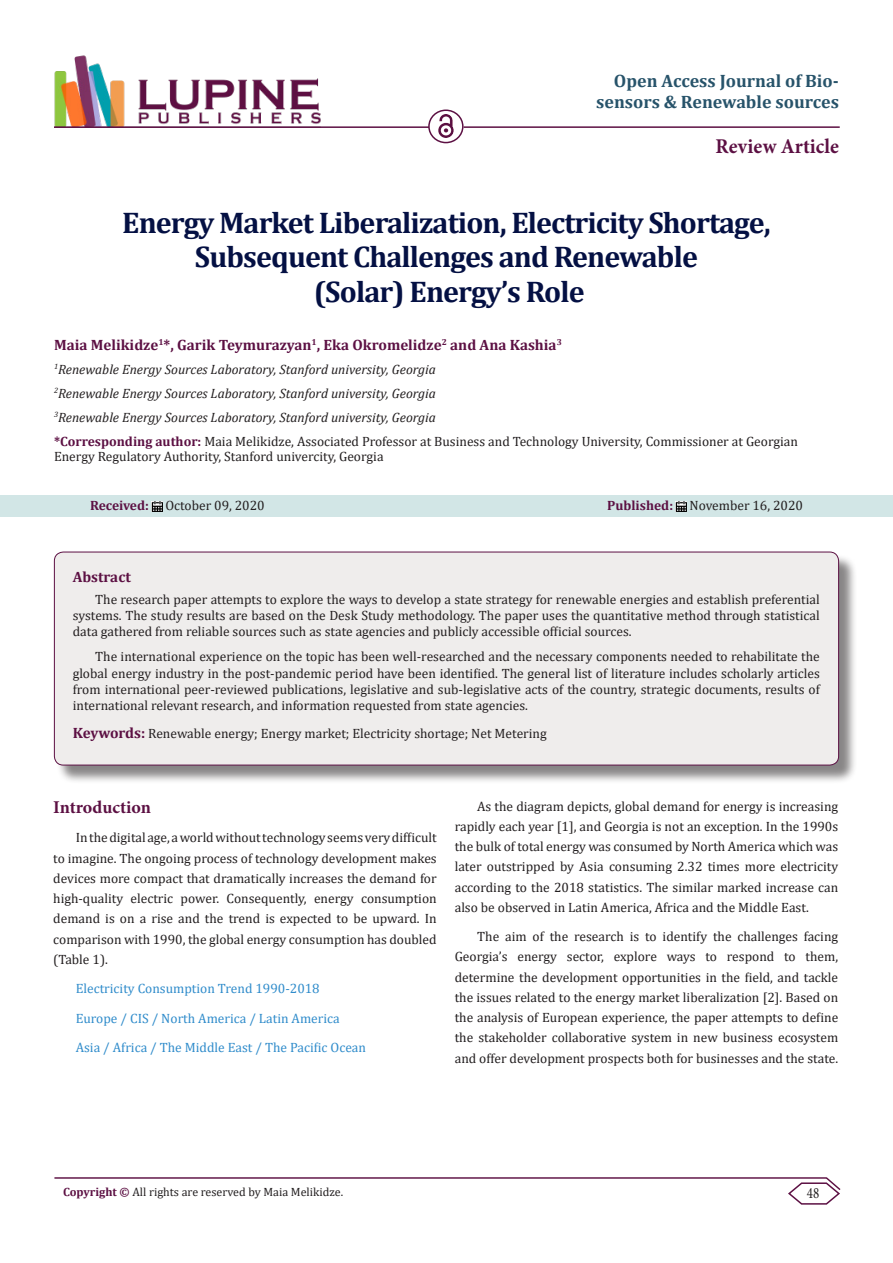
<style>
.page{position:relative;width:893px;height:1263px;background:#fff}
.page>*{position:absolute;margin:0;border:0;box-sizing:border-box;transform-origin:0 0}
.t1{font:700 30px/34.5px "Cambria";letter-spacing:-.03em;color:#041043;text-align:center}
.t2{font:700 21px "Minion Pro";letter-spacing:.005em;color:#5c1043;scale:.96 1}
.t3{font:700 18px/21.6px "Cambria";color:#27536a;text-align:right}
.t4{font:700 18px "Minion Pro";letter-spacing:-.005em;color:#5c1043}
.t5{font:15.75px "Minion Pro";color:#231f20;scale:.83 1}
.t6{font:700 15px "Cambria";color:#5c1043}
.t7{font:13.5px/20.2px "Cambria";color:#231f20;text-align:justify}
.t8{font:italic 13.5px "Cambria";color:#231f20}
.t9{font:13.5px "Cambria";color:#308ccb}
.t10{font:12px "Cambria";color:#231f20}
.s1{font-weight:700;color:#5c1043}
.s2{font-weight:700;font-size:15px;color:#5c1043}
</style>
<div class="page">
<hr style="left:54px;top:1177px;width:773px;height:2px;background:#5c1043">
<svg style="left:787px;top:1177px;width:54px;height:28px"></svg>
<img style="left:54px;top:55px;width:267px;height:71px">
<hr style="left:54px;top:126px;width:375px;height:2px;background:#5c1043">
<img style="left:438px;top:115px;width:15px;height:23px">
<div style="left:0;top:495px;width:893px;height:22px;background:#d2e6e6"></div>
<svg style="left:152px;top:501px;width:11px;height:10px"></svg>
<svg style="left:676px;top:501px;width:11px;height:10px"></svg>
<div style="left:428px;top:109px;width:36px;height:34px;border:2px solid #5c1043;border-radius:50%"></div>
<hr style="left:464px;top:126px;width:376px;height:2px;background:#5c1043">
<div style="left:56px;top:554px;width:802px;height:230px;background:#231f20;opacity:.54"></div>
<div style="left:54px;top:552px;width:785px;height:213px;background:#efedec;border-radius:9px"></div>
<div style="left:54px;top:552px;width:785px;height:213px;border:1px solid #5c1043;border-radius:9px"></div>
<p class="t3" style="left:596px;top:69px;width:244px">Open Access Journal of Bio&shy;sensors &amp; Renewable sources</p>
<p class="t2" style="left:716px;top:131px;width:130px">Review Article</p>
<p class="t1" style="left:122px;top:204px;width:650px">Energy Market Liberalization, Electricity Shortage,<br>Subsequent Challenges and Renewable<br>(Solar) Energy’s Role</p>
<p class="t6" style="left:54px;top:334px;width:509px">Maia Melikidze<sup>1</sup>*, Garik Teymurazyan<sup>1</sup>, Eka Okromelidze<sup>2</sup> and Ana Kashia<sup>3</sup></p>
<p class="t8" style="left:54px;top:360px;width:383px"><sup>1</sup>Renewable Energy Sources Laboratory, Stanford university, Georgia</p>
<p class="t8" style="left:54px;top:384px;width:383px"><sup>2</sup>Renewable Energy Sources Laboratory, Stanford university, Georgia</p>
<p class="t8" style="left:54px;top:408px;width:383px"><sup>3</sup>Renewable Energy Sources Laboratory, Stanford university, Georgia</p>
<p class="t7" style="left:54px;top:434px;width:745px;line-height:15px"><span class="s1">*Corresponding author:</span> Maia Melikidze, Associated Professor at Business and Technology University, Commissioner at Georgian<br>Energy Regulatory Authority, Stanford univercity, Georgia</p>
<p class="t7" style="left:90px;top:496px;width:176px"><span class="s1">Received:</span> October 09, 2020</p>
<p class="t7" style="left:607px;top:496px;width:197px"><span class="s1">Published:</span> November 16, 2020</p>
<p class="t6" style="left:73px;top:566px;width:60px">Abstract</p>
<p class="t7" style="left:73px;top:591px;width:749px;line-height:16.2px;text-indent:22px">The research paper attempts to explore the ways to develop a state strategy for renewable energies and establish preferential systems. The study results are based on the Desk Study methodology. The paper uses the quantitative method through statistical data gathered from reliable sources such as state agencies and publicly accessible official sources.</p>
<p class="t7" style="left:73px;top:649px;width:749px;line-height:16.2px;text-indent:22px">The international experience on the topic has been well-researched and the necessary components needed to rehabilitate the global energy industry in the post-pandemic period have been identified. The general list of literature includes scholarly articles from international peer-reviewed publications, legislative and sub-legislative acts of the country, strategic documents, results of international relevant research, and information requested from state agencies.</p>
<p class="t7" style="left:73px;top:723px;width:476px"><span class="s2">Keywords:</span> Renewable energy; Energy market; Electricity shortage; Net Metering</p>
<p class="t4" style="left:53px;top:795px;width:99px">Introduction</p>
<p class="t7" style="left:53px;top:828px;width:385px;text-indent:22px">In the digital age, a world without technology seems very difficult to imagine. The ongoing process of technology development makes devices more compact that dramatically increases the demand for high-quality electric power. Consequently, energy consumption demand is on a rise and the trend is expected to be upward. In comparison with 1990, the global energy consumption has doubled (Table 1).</p>
<p class="t9" style="left:76px;top:981px;width:246px">Electricity Consumption Trend 1990-2018</p>
<p class="t9" style="left:76px;top:1010px;width:265px">Europe / CIS / North America / Latin America</p>
<p class="t9" style="left:76px;top:1039px;width:292px">Asia / Africa / The Middle East / The Pacific Ocean</p>
<p class="t7" style="left:455px;top:796px;width:385px;text-indent:22px">As the diagram depicts, global demand for energy is increasing rapidly each year [1], and Georgia is not an exception. In the 1990s the bulk of total energy was consumed by North America which was later outstripped by Asia consuming 2.32 times more electricity according to the 2018 statistics. The similar marked increase can also be observed in Latin America, Africa and the Middle East.</p>
<p class="t7" style="left:455px;top:926px;width:385px;text-indent:22px">The aim of the research is to identify the challenges facing Georgia’s energy sector, explore ways to respond to them, determine the development opportunities in the field, and tackle the issues related to the energy market liberalization [2]. Based on the analysis of European experience, the paper attempts to define the stakeholder collaborative system in new business ecosystem and offer development prospects both for businesses and the state.</p>
<p class="t10" style="left:63px;top:1185px;width:282px"><span class="s1">Copyright ©</span> All rights are reserved by Maia Melikidze.</p>
<p class="t5" style="left:807px;top:1183px;width:17px">48</p>
</div>
